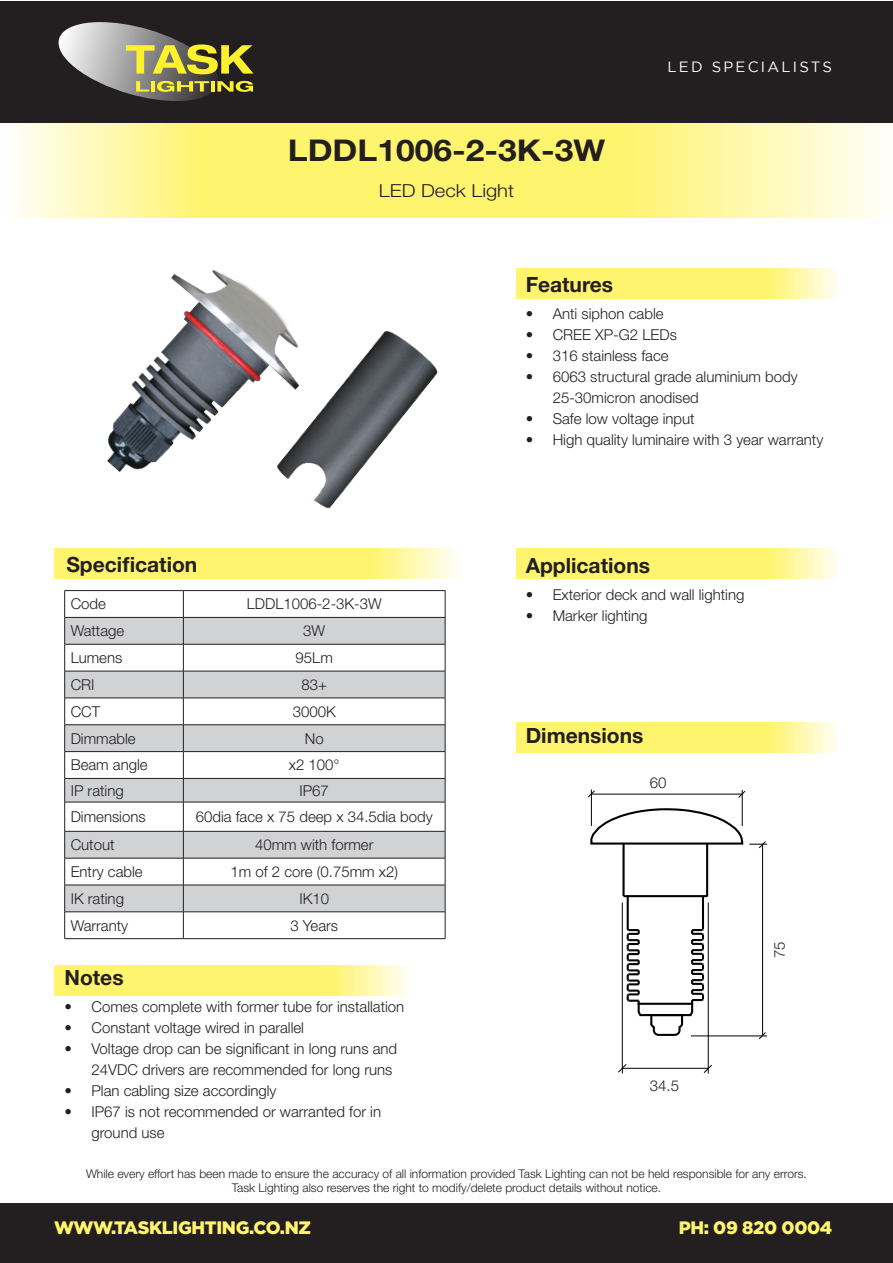
<style>
.page{position:relative;width:893px;height:1263px;background:#fff}
.page>*{position:absolute;margin:0;border:0;box-sizing:border-box;transform-origin:0 0}
.t1{font:700 30px "Helvetica Neue LT Std";color:#231f20;scale:1.12 1}
.t2{font:700 21px "Helvetica Neue LT Std";color:#231f20}
.t3{font:900 18px "Gotham";letter-spacing:-.02em;color:#fff46d}
.t4{font:300 18px "Helvetica Neue LT Std";color:#231f20;scale:1.12 1}
.t5{font:300 15px/21px "Helvetica Neue LT Std";color:#231f20}
.t6{font:14.85px "Gotham";letter-spacing:.15em;color:#fff}
.t7{font:300 12px/14.4px "Helvetica Neue LT Std";color:#231f20;text-align:center}
</style>
<div class="page">
<svg style="left:0;top:122px;width:893px;height:96px;background:#fcf492"></svg>
<div style="left:0;top:1px;width:893px;height:121px;background:#231f20"></div>
<svg style="left:58px;top:22px;width:195px;height:79px"></svg>
<div style="left:0;top:1203px;width:893px;height:60px;background:#231f20"></div>
<svg style="left:65px;top:618px;width:380px;height:293px;fill:#d1d2d4"></svg>
<hr style="left:64px;top:590px;width:119px;height:1px;background:#231f20">
<hr style="left:183px;top:590px;width:262px;height:1px;background:#231f20">
<hr style="left:64px;top:617px;width:119px;height:1px;background:#231f20">
<hr style="left:183px;top:617px;width:262px;height:1px;background:#231f20">
<hr style="left:64px;top:644px;width:119px;height:1px;background:#231f20">
<hr style="left:183px;top:644px;width:262px;height:1px;background:#231f20">
<hr style="left:64px;top:671px;width:119px;height:1px;background:#231f20">
<hr style="left:183px;top:671px;width:262px;height:1px;background:#231f20">
<hr style="left:64px;top:698px;width:119px;height:1px;background:#231f20">
<hr style="left:183px;top:698px;width:262px;height:1px;background:#231f20">
<hr style="left:64px;top:724px;width:119px;height:1px;background:#231f20">
<hr style="left:183px;top:724px;width:262px;height:1px;background:#231f20">
<hr style="left:64px;top:751px;width:119px;height:1px;background:#231f20">
<hr style="left:183px;top:751px;width:262px;height:1px;background:#231f20">
<hr style="left:64px;top:778px;width:119px;height:1px;background:#231f20">
<hr style="left:183px;top:778px;width:262px;height:1px;background:#231f20">
<hr style="left:64px;top:802px;width:119px;height:1px;background:#231f20">
<hr style="left:183px;top:802px;width:262px;height:1px;background:#231f20">
<hr style="left:64px;top:831px;width:119px;height:1px;background:#231f20">
<hr style="left:183px;top:831px;width:262px;height:1px;background:#231f20">
<hr style="left:64px;top:858px;width:119px;height:1px;background:#231f20">
<hr style="left:183px;top:858px;width:262px;height:1px;background:#231f20">
<hr style="left:64px;top:885px;width:119px;height:1px;background:#231f20">
<hr style="left:183px;top:885px;width:262px;height:1px;background:#231f20">
<hr style="left:64px;top:911px;width:119px;height:1px;background:#231f20">
<svg style="left:64px;top:591px;width:1px;height:347px"></svg>
<hr style="left:183px;top:911px;width:262px;height:1px;background:#231f20">
<svg style="left:183px;top:591px;width:1px;height:347px"></svg>
<svg style="left:445px;top:591px;width:1px;height:347px"></svg>
<hr style="left:64px;top:938px;width:119px;height:1px;background:#231f20">
<hr style="left:183px;top:938px;width:262px;height:1px;background:#231f20">
<svg style="left:54px;top:549px;width:403px;height:30px;background:#fff57b"></svg>
<svg style="left:517px;top:268px;width:320px;height:31px;background:#fff47b"></svg>
<svg style="left:517px;top:549px;width:320px;height:30px;background:#fff47b"></svg>
<svg style="left:54px;top:965px;width:354px;height:30px;background:#fff57b"></svg>
<img style="left:331px;top:331px;width:107px;height:176px">
<svg style="left:517px;top:722px;width:320px;height:31px;background:#fff47b"></svg>
<hr style="left:627px;top:896px;width:2px;height:34px;background:#000">
<hr style="left:702px;top:896px;width:2px;height:33px;background:#000">
<svg style="left:626px;top:926px;width:80px;height:111px"></svg>
<hr style="left:591px;top:794px;width:151px;height:1px;background:#000">
<hr style="left:742px;top:790px;width:1px;height:36px;background:#000">
<hr style="left:591px;top:789px;width:1px;height:37px;background:#000">
<hr style="left:622px;top:902px;width:1px;height:171px;background:#000">
<hr style="left:708px;top:902px;width:1px;height:171px;background:#000">
<hr style="left:623px;top:1068px;width:85px;height:1px;background:#000">
<svg style="left:738px;top:790px;width:8px;height:8px"></svg>
<hr style="left:624px;top:895px;width:83px;height:2px;background:#000">
<svg style="left:588px;top:790px;width:7px;height:8px"></svg>
<svg style="left:703px;top:1064px;width:9px;height:9px"></svg>
<svg style="left:618px;top:1063px;width:9px;height:10px"></svg>
<hr style="left:762px;top:844px;width:1px;height:192px;background:#000">
<hr style="left:691px;top:1036px;width:76px;height:1px;background:#000">
<svg style="left:758px;top:1032px;width:8px;height:7px"></svg>
<svg style="left:590px;top:807px;width:177px;height:42px"></svg>
<hr style="left:622px;top:843px;width:3px;height:53px;background:#000">
<hr style="left:706px;top:843px;width:2px;height:53px;background:#000">
<img style="left:107px;top:270px;width:224px;height:239px">
<p class="t1" style="left:288px;top:131px;width:285px">LDDL1006-2-3K-3W</p>
<p class="t4" style="left:379px;top:179px;width:122px">LED Deck Light</p>
<p class="t6" style="left:667px;top:59px;width:166px">LED SPECIALISTS</p>
<p class="t2" style="left:66px;top:551px;width:133px">Specification</p>
<p class="t5" style="left:71px;top:593px;width:37px">Code</p>
<p class="t5" style="left:247px;top:593px;width:137px">LDDL1006-2-3K-3W</p>
<p class="t5" style="left:71px;top:620px;width:55px">Wattage</p>
<p class="t5" style="left:303px;top:620px;width:23px">3W</p>
<p class="t5" style="left:71px;top:647px;width:53px">Lumens</p>
<p class="t5" style="left:296px;top:647px;width:39px">95Lm</p>
<p class="t5" style="left:71px;top:674px;width:25px">CRI</p>
<p class="t5" style="left:301px;top:674px;width:27px">83+</p>
<p class="t5" style="left:71px;top:700px;width:31px">CCT</p>
<p class="t5" style="left:293px;top:700px;width:45px">3000K</p>
<p class="t5" style="left:71px;top:727px;width:66px">Dimmable</p>
<p class="t5" style="left:305px;top:727px;width:20px">No</p>
<p class="t5" style="left:71px;top:754px;width:78px">Beam angle</p>
<p class="t5" style="left:289px;top:754px;width:52px">x2 100°</p>
<p class="t5" style="left:71px;top:779px;width:55px">IP rating</p>
<p class="t5" style="left:300px;top:779px;width:31px">IP67</p>
<p class="t5" style="left:71px;top:806px;width:76px">Dimensions</p>
<p class="t5" style="left:196px;top:806px;width:239px">60dia face x 75 deep x 34.5dia body</p>
<p class="t5" style="left:71px;top:834px;width:45px">Cutout</p>
<p class="t5" style="left:255px;top:834px;width:120px">40mm with former</p>
<p class="t5" style="left:71px;top:861px;width:73px">Entry cable</p>
<p class="t5" style="left:230px;top:861px;width:169px">1m of 2 core (0.75mm x2)</p>
<p class="t5" style="left:71px;top:888px;width:55px">IK rating</p>
<p class="t5" style="left:299px;top:888px;width:31px">IK10</p>
<p class="t5" style="left:71px;top:914px;width:59px">Warranty</p>
<p class="t5" style="left:290px;top:914px;width:49px">3 Years</p>
<p class="t2" style="left:64px;top:964px;width:61px">Notes</p>
<p class="t5" style="left:64px;top:995px;width:341px">• Comes complete with former tube for installation</p>
<p class="t5" style="left:64px;top:1016px;width:241px">• Constant voltage wired in parallel</p>
<p class="t5" style="left:92px;top:1037px;width:307px;text-indent:-27px">• Voltage drop can be significant in long runs and<br>24VDC drivers are recommended for long runs</p>
<p class="t5" style="left:64px;top:1079px;width:214px">• Plan cabling size accordingly</p>
<p class="t5" style="left:92px;top:1100px;width:291px;text-indent:-27px">• IP67 is not recommended or warranted for in ground use</p>
<p class="t2" style="left:526px;top:272px;width:89px">Features</p>
<p class="t5" style="left:526px;top:303px;width:139px">• Anti siphon cable</p>
<p class="t5" style="left:526px;top:324px;width:153px">• CREE XP-G2 LEDs</p>
<p class="t5" style="left:526px;top:345px;width:144px">• 316 stainless face</p>
<p class="t5" style="left:553px;top:366px;width:247px;text-indent:-27px">• 6063 structural grade aluminium body<br>25-30micron anodised</p>
<p class="t5" style="left:526px;top:408px;width:170px">• Safe low voltage input</p>
<p class="t5" style="left:526px;top:429px;width:299px">• High quality luminaire with 3 year warranty</p>
<p class="t2" style="left:526px;top:552px;width:126px">Applications</p>
<p class="t5" style="left:526px;top:584px;width:220px">• Exterior deck and wall lighting</p>
<p class="t5" style="left:526px;top:605px;width:123px">• Marker lighting</p>
<p class="t2" style="left:526px;top:722px;width:119px">Dimensions</p>
<p class="t5" style="left:650px;top:772px;width:18px">60</p>
<p class="t5" style="left:650px;top:1075px;width:31px">34.5</p>
<p class="t5" style="left:769px;top:958px;width:18px;rotate:-90deg">75</p>
<p class="t7" style="left:86px;top:1166px;width:722px">While every effort has been made to ensure the accuracy of all information provided Task Lighting can not be held responsible for any errors.<br>Task Lighting also reserves the right to modify/delete product details without notice.</p>
<p class="t3" style="left:54px;top:1217px;width:259px">WWW.TASKLIGHTING.CO.NZ</p>
<p class="t3" style="left:679px;top:1217px;width:155px">PH: 09 820 0004</p>
</div>
